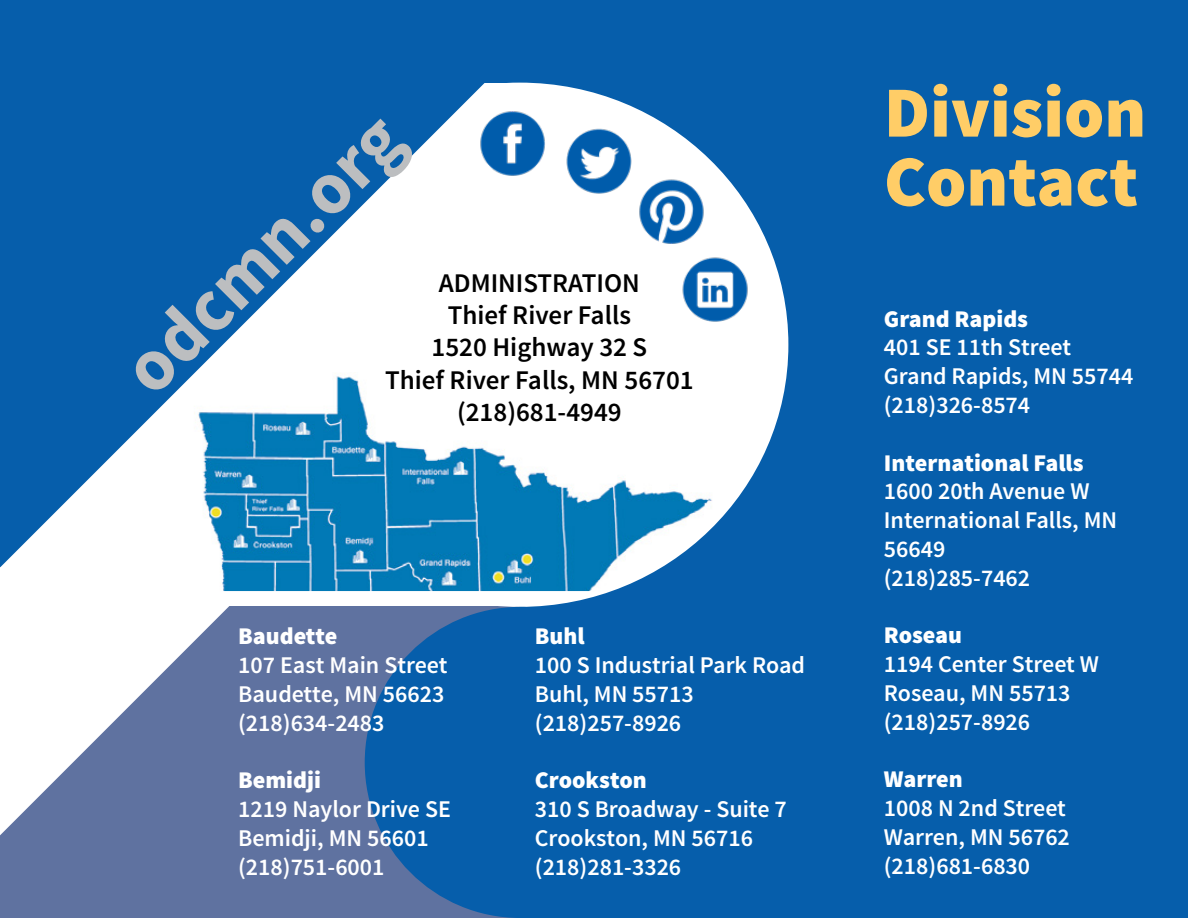
<style>
.page{position:relative;width:1188px;height:918px;background:#fff}
.page>*{position:absolute;margin:0;border:0;box-sizing:border-box;transform-origin:0 0}
.t1{font:700 75px "Source Sans Pro";color:#bcbec0}
.t2{font:900 72px/69px "Source Sans Pro";color:#ffcd67}
.t3{font:600 27px/32.4px "Source Sans Pro";color:#000;text-align:center}
.t4{font:600 24px/28.8px "Source Sans Pro";color:#fff}
.t5{font:900 24px "Source Sans Pro";color:#fff}
</style>
<div class="page">
<div style="left:0;top:0;width:1188px;height:83px;background:#065eab"></div>
<div style="left:0;top:607px;width:1188px;height:311px;background:#5f72a0"></div>
<div style="left:520px;top:0;width:668px;height:918px;background:#065eab"></div>
<div style="left:251px;top:83px;width:537px;height:524px;background:#fff;border-radius:50%"></div>
<img style="left:232px;top:472px;width:487px;height:119px">
<div style="left:365px;top:607px;width:311px;height:311px;background:#065eab;border-radius:50%"></div>
<svg style="left:0;top:82px;width:526px;height:486px"></svg>
<svg style="left:0;top:568px;width:232px;height:267px;fill:#fff"></svg>
<img style="left:682px;top:257px;width:66px;height:65px">
<img style="left:639px;top:179px;width:65px;height:65px">
<img style="left:566px;top:128px;width:66px;height:66px">
<img style="left:476px;top:106px;width:69px;height:72px">
<h1 class="t1" style="left:102px;top:347px;width:362px;rotate:-45deg">odcmn.org</h1>
<p class="t3" style="left:385px;top:267px;width:310px">ADMINISTRATION<br>Thief River Falls<br>1520 Highway 32 S<br>Thief River Falls, MN 56701 (218)681-4949</p>
<p class="t5" style="left:238px;top:621px;width:101px">Baudette</p>
<p class="t4" style="left:238px;top:651px;width:211px">107 East Main Street<br>Baudette, MN 56623 (218)634-2483</p>
<p class="t5" style="left:238px;top:765px;width:84px">Bemidji</p>
<p class="t4" style="left:238px;top:795px;width:214px">1219 Naylor Drive SE<br>Bemidji, MN 56601 (218)751-6001</p>
<p class="t5" style="left:535px;top:621px;width:51px">Buhl</p>
<p class="t4" style="left:535px;top:651px;width:272px">100 S Industrial Park Road<br>Buhl, MN 55713 (218)257-8926</p>
<p class="t5" style="left:535px;top:765px;width:113px">Crookston</p>
<p class="t4" style="left:535px;top:795px;width:253px">310 S Broadway - Suite 7<br>Crookston, MN 56716 (218)281-3326</p>
<h2 class="t2" style="left:884px;top:81px;width:264px">Division<br>Contact</h2>
<p class="t5" style="left:884px;top:303px;width:146px">Grand Rapids</p>
<p class="t4" style="left:884px;top:334px;width:251px">401 SE 11th Street<br>Grand Rapids, MN 55744 (218)326-8574</p>
<p class="t5" style="left:884px;top:447px;width:201px">International Falls</p>
<p class="t4" style="left:884px;top:478px;width:235px">1600 20th Avenue W<br>International Falls, MN<br>56649<br>(218)285-7462</p>
<p class="t5" style="left:884px;top:620px;width:80px">Roseau</p>
<p class="t4" style="left:884px;top:650px;width:217px">1194 Center Street W<br>Roseau, MN 55713 (218)257-8926</p>
<p class="t5" style="left:884px;top:764px;width:80px">Warren</p>
<p class="t4" style="left:884px;top:794px;width:188px">1008 N 2nd Street<br>Warren, MN 56762 (218)681-6830</p>
</div>
